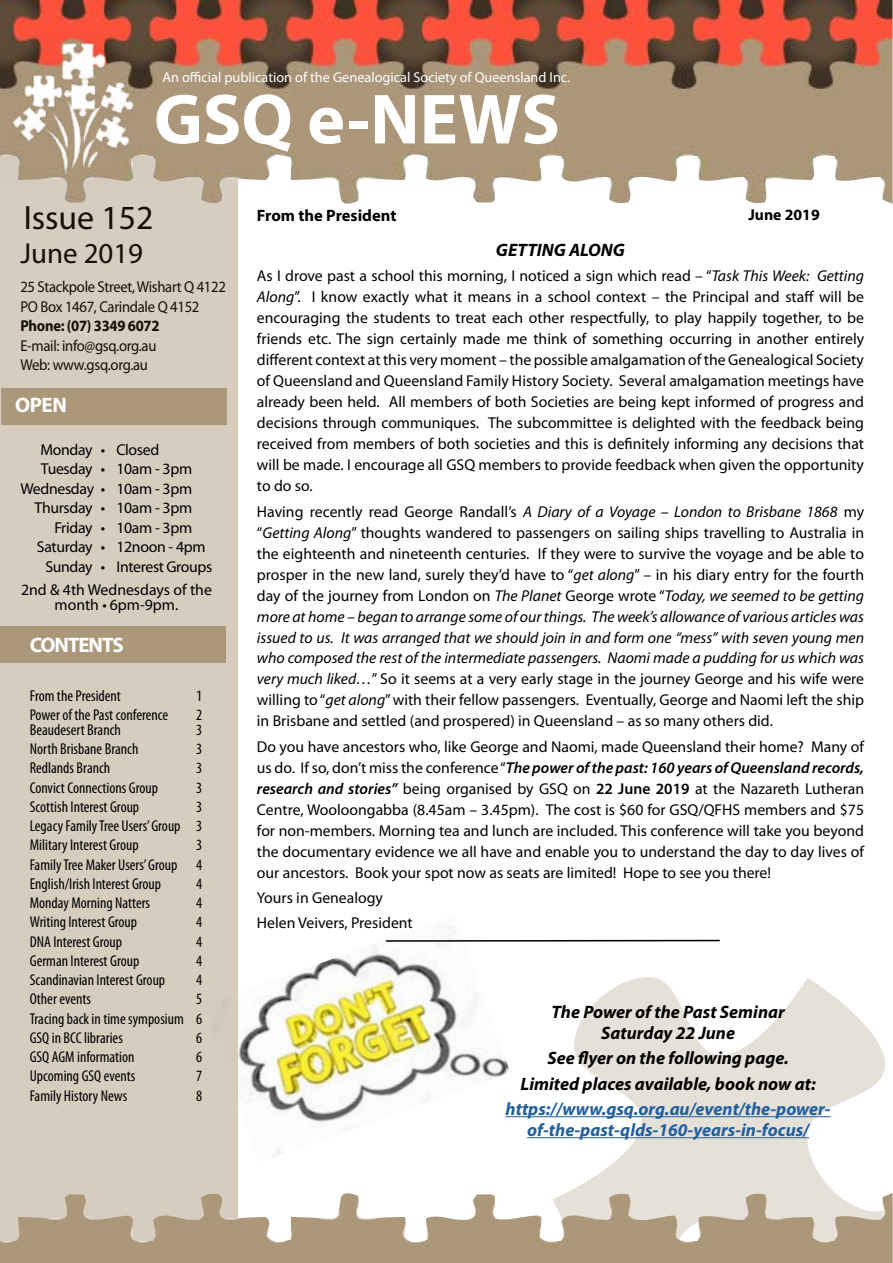
<style>
.page{position:relative;width:893px;height:1263px;background:#fff}
.page>*{position:absolute;margin:0;border:0;box-sizing:border-box;transform-origin:0 0}
.t1{font:700 71.55px "Myriad Pro";color:#fff}
.t2{font:33.9px "Myriad Pro";color:#141006}
.t3{font:28.95px "Myriad Pro";color:#141006}
.t4{font:700 21px "Myriad Pro";letter-spacing:-.05em;color:#fff}
.t5{font:italic 700 18px/21px "Myriad Pro";color:#000;text-align:center}
.t6{font:italic 700 18px/21px "Myriad Pro";color:#215e9e;text-align:center}
.t7{font:700 16.5px "Myriad Pro";color:#000}
.t8{font:15.75px/21px "Myriad Pro";color:#000;text-align:justify}
.t9{font:condensed 15.75px/19.2px "Myriad Pro";color:#000;text-align:justify}
.t10{font:15.75px "Myriad Pro";letter-spacing:-.02em;color:#000}
.t11{font:15.75px/19.5px "Myriad Pro";letter-spacing:-.02em;color:#141006;scale:.93 1}
.t12{font:700 15.75px "Myriad Pro";letter-spacing:-.02em;color:#141006;scale:.93 1}
.t13{font:700 15.75px "Myriad Pro";color:#000}
.t14{font:14.25px "Myriad Pro";color:#fff}
.s1{font-style:italic}
.s2{font-weight:600;font-style:italic}
.s3{font-weight:600}
</style>
<div class="page">
<img style="left:237px;top:915px;width:273px;height:247px">
<svg style="left:553px;top:977px;width:340px;height:286px;fill:#e6e1d8"></svg>
<div style="left:0;top:115px;width:237px;height:1148px;background:#d6cdbf"></div>
<img style="left:0;top:0;width:892px;height:212px">
<img style="left:0;top:1185px;width:892px;height:78px">
<img style="left:0;top:34px;width:163px;height:149px">
<div style="left:1px;top:388px;width:225px;height:37px;background:#ab987a"></div>
<div style="left:0;top:625px;width:225px;height:37px;background:#ab987a"></div>
<hr style="left:386px;top:940px;width:334px;height:2px;background:#000">
<hr style="left:506px;top:1116px;width:325px;height:1px;background:#215e9e">
<hr style="left:527px;top:1137px;width:282px;height:1px;background:#215e9e">
<p class="t14" style="left:162px;top:68px;width:409px">An official publication of the Genealogical Society of Queensland Inc.</p>
<h1 class="t1" style="left:154px;top:73px;width:408px">GSQ e-NEWS</h1>
<h2 class="t2" style="left:24px;top:196px;width:131px">Issue 152</h2>
<p class="t7" style="left:257px;top:205px;width:141px">From the President</p>
<p class="t13" style="left:748px;top:205px;width:73px">June 2019</p>
<h3 class="t3" style="left:20px;top:236px;width:124px">June 2019</h3>
<p class="t11" style="left:20px;top:277px;width:222px">25 Stackpole Street, Wishart Q 4122<br>PO Box 1467, Carindale Q 4152</p>
<p class="t12" style="left:20px;top:316px;width:151px">Phone: (07) 3349 6072</p>
<p class="t11" style="left:20px;top:336px;width:148px">E-mail: info@gsq.org.au<br>Web: www.gsq.org.au</p>
<h3 class="t4" style="left:15px;top:392px;width:53px">OPEN</h3>
<p class="t10" style="left:40px;top:439px;width:120px">Monday • Closed</p>
<p class="t10" style="left:41px;top:459px;width:153px">Tuesday • 10am - 3pm</p>
<p class="t10" style="left:20px;top:478px;width:173px">Wednesday • 10am - 3pm</p>
<p class="t10" style="left:35px;top:498px;width:159px">Thursday • 10am - 3pm</p>
<p class="t10" style="left:54px;top:517px;width:139px">Friday • 10am - 3pm</p>
<p class="t10" style="left:37px;top:537px;width:170px">Saturday • 12noon - 4pm</p>
<p class="t10" style="left:45px;top:556px;width:169px">Sunday • Interest Groups</p>
<p class="t8" style="left:21px;top:582px;width:192px;line-height:15px;text-align:center">2nd &amp; 4th Wednesdays of the month • 6pm-9pm.</p>
<h3 class="t4" style="left:30px;top:631px;width:95px">CONTENTS</h3>
<p class="t9" style="left:30px;top:686px;width:93px">From the President</p>
<p class="t9" style="left:196px;top:686px;width:8px">1</p>
<p class="t9" style="left:30px;top:705px;width:140px">Power of the Past conference</p>
<p class="t9" style="left:196px;top:705px;width:8px">2</p>
<p class="t9" style="left:30px;top:720px;width:93px">Beaudesert Branch</p>
<p class="t9" style="left:196px;top:720px;width:8px">3</p>
<p class="t9" style="left:30px;top:739px;width:110px">North Brisbane Branch</p>
<p class="t9" style="left:196px;top:739px;width:8px">3</p>
<p class="t9" style="left:30px;top:758px;width:82px">Redlands Branch</p>
<p class="t9" style="left:196px;top:758px;width:8px">3</p>
<p class="t9" style="left:30px;top:778px;width:130px">Convict Connections Group</p>
<p class="t9" style="left:196px;top:778px;width:8px">3</p>
<p class="t9" style="left:30px;top:797px;width:111px">Scottish Interest Group</p>
<p class="t9" style="left:30px;top:797px;width:174px;text-indent:166px">3<br>Legacy Family Tree Users’ Group 3<br>Military Interest Group</p>
<p class="t9" style="left:30px;top:835px;width:174px;text-indent:166px">3<br>Family Tree Maker Users’ Group 4<br>English/Irish Interest Group</p>
<p class="t9" style="left:196px;top:874px;width:8px">4</p>
<p class="t9" style="left:30px;top:893px;width:122px">Monday Morning Natters</p>
<p class="t9" style="left:196px;top:893px;width:8px">4</p>
<p class="t9" style="left:30px;top:912px;width:109px">Writing Interest Group</p>
<p class="t9" style="left:196px;top:912px;width:8px">4</p>
<p class="t9" style="left:30px;top:932px;width:94px">DNA Interest Group</p>
<p class="t9" style="left:196px;top:932px;width:8px">4</p>
<p class="t9" style="left:30px;top:951px;width:111px">German Interest Group</p>
<p class="t9" style="left:196px;top:951px;width:8px">4</p>
<p class="t9" style="left:30px;top:970px;width:137px">Scandinavian Interest Group</p>
<p class="t9" style="left:196px;top:970px;width:8px">4</p>
<p class="t9" style="left:30px;top:989px;width:63px">Other events</p>
<p class="t9" style="left:30px;top:989px;width:174px;text-indent:166px">5<br>Tracing back in time symposium 6<br>GSQ in BCC libraries</p>
<p class="t9" style="left:196px;top:1028px;width:8px">6</p>
<p class="t9" style="left:30px;top:1047px;width:106px">GSQ AGM information</p>
<p class="t9" style="left:196px;top:1047px;width:8px">6</p>
<p class="t9" style="left:30px;top:1066px;width:107px">Upcoming GSQ events</p>
<p class="t9" style="left:196px;top:1066px;width:8px">7</p>
<p class="t9" style="left:30px;top:1086px;width:99px">Family History News</p>
<p class="t9" style="left:196px;top:1086px;width:8px">8</p>
<p class="t5" style="left:496px;top:239px;width:131px">GETTING ALONG</p>
<p class="t8" style="left:257px;top:265px;width:609px">As I drove past a school this morning, I noticed a sign which read – “<span class="s1">Task This Week: Getting Along</span>”. I know exactly what it means in a school context – the Principal and staff will be encouraging the students to treat each other respectfully, to play happily together, to be friends etc. The sign certainly made me think of something occurring in another entirely different context at this very moment – the possible amalgamation of the Genealogical Society of Queensland and Queensland Family History Society. Several amalgamation meetings have already been held. All members of both Societies are being kept informed of progress and decisions through communiques. The subcommittee is delighted with the feedback being received from members of both societies and this is definitely informing any decisions that will be made. I encourage all GSQ members to provide feedback when given the opportunity to do so.</p>
<p class="t8" style="left:257px;top:500px;width:609px">Having recently read George Randall’s <span class="s1">A Diary of a Voyage – London to Brisbane 1868</span> my “<span class="s1">Getting Along</span>” thoughts wandered to passengers on sailing ships travelling to Australia in the eighteenth and nineteenth centuries. If they were to survive the voyage and be able to prosper in the new land, surely they’d have to “<span class="s1">get along</span>” – in his diary entry for the fourth day of the journey from London on <span class="s1">The Planet</span> George wrote “<span class="s1">Today, we seemed to be getting more at home – began to arrange some of our things. The week’s allowance of various articles was issued to us. It was arranged that we should join in and form one “mess” with seven young men who composed the rest of the intermediate passengers. Naomi made a pudding for us which was very much liked…</span>” So it seems at a very early stage in the journey George and his wife were willing to “<span class="s1">get along</span>” with their fellow passengers. Eventually, George and Naomi left the ship in Brisbane and settled (and prospered) in Queensland – as so many others did.</p>
<p class="t8" style="left:257px;top:736px;width:609px">Do you have ancestors who, like George and Naomi, made Queensland their home? Many of us do. If so, don’t miss the conference “<span class="s2">The power of the past: 160 years of Queensland records, research and stories”</span> being organised by GSQ on <span class="s3">22 June 2019</span> at the Nazareth Lutheran Centre, Wooloongabba (8.45am – 3.45pm). The cost is $60 for GSQ/QFHS members and $75 for non-members. Morning tea and lunch are included. This conference will take you beyond the documentary evidence we all have and enable you to understand the day to day lives of our ancestors. Book your spot now as seats are limited! Hope to see you there!</p>
<p class="t8" style="left:257px;top:885px;width:157px;line-height:25.2px">Yours in Genealogy<br>Helen Veivers, President</p>
<p class="t5" style="left:551px;top:1001px;width:235px">The Power of the Past Seminar<br>Saturday 22 June</p>
<p class="t5" style="left:521px;top:1045px;width:297px;line-height:25.2px">See flyer on the following page.<br>Limited places available, book now at:</p>
<p class="t6" style="left:506px;top:1098px;width:327px">https://www.gsq.org.au/event/the-power&shy;of-the-past-qlds-160-years-in-focus/</p>
</div>
